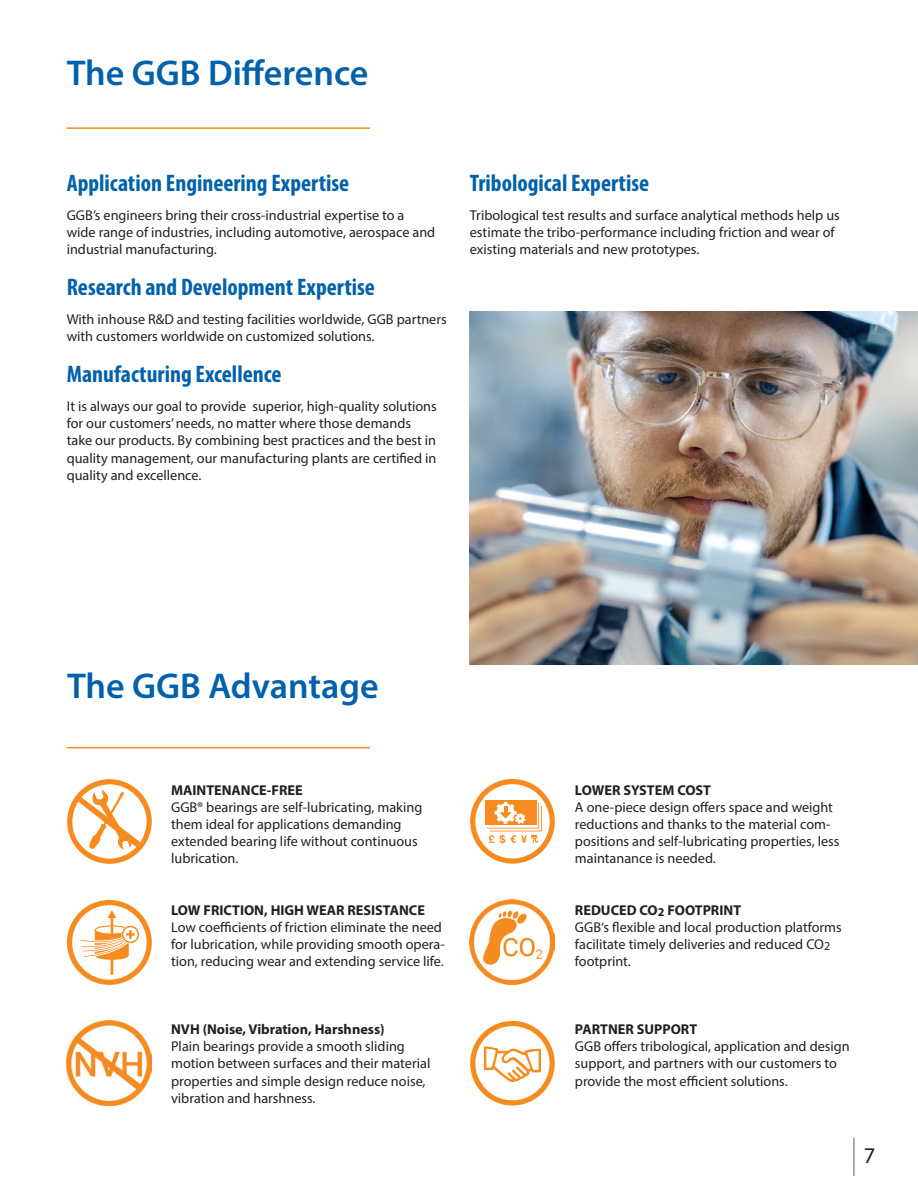
<style>
.page{position:relative;width:918px;height:1188px;background:#fff}
.page>*{position:absolute;margin:0;border:0;box-sizing:border-box;transform-origin:0 0}
.t1{font:600 36px "Myriad Pro";color:#0161aa}
.t2{font:700 condensed 24px "Myriad Pro";color:#0161aa}
.Copy_Myriad_10_12{font:22.5px "Myriad Pro";color:#231f20}
.t3{font:14.25px/17.1px "Myriad Pro";color:#231f20}
.t4{font:700 14.25px "Myriad Pro";color:#231f20}
</style>
<div class="page">
<hr style="left:853px;top:1138px;width:2px;height:38px;background:#939598">
<img style="left:470px;top:312px;width:448px;height:353px">
<hr style="left:67px;top:127px;width:303px;height:2px;background:#f68c1f">
<hr style="left:67px;top:747px;width:303px;height:1px;background:#f68c1f">
<svg style="left:470px;top:1021px;width:85px;height:85px"></svg>
<svg style="left:67px;top:779px;width:85px;height:85px"></svg>
<svg style="left:470px;top:779px;width:85px;height:85px"></svg>
<svg style="left:67px;top:900px;width:85px;height:85px"></svg>
<img style="left:67px;top:1021px;width:85px;height:85px">
<img style="left:470px;top:900px;width:85px;height:85px">
<p class="t1" style="left:67px;top:50px;width:303px">The GGB Difference</p>
<p class="t2" style="left:67px;top:168px;width:284px">Application Engineering Expertise</p>
<p class="t3" style="left:67px;top:207px;width:370px">GGB’s engineers bring their cross-industrial expertise to a wide range of industries, including automotive, aerospace and industrial manufacturing.</p>
<p class="t2" style="left:67px;top:272px;width:310px">Research and Development Expertise</p>
<p class="t3" style="left:67px;top:311px;width:382px">With inhouse R&amp;D and testing facilities worldwide, GGB partners with customers worldwide on customized solutions.</p>
<p class="t2" style="left:67px;top:359px;width:216px">Manufacturing Excellence</p>
<p class="t3" style="left:67px;top:398px;width:372px">It is always our goal to provide superior, high-quality solutions for our customers’ needs, no matter where those demands take our products. By combining best practices and the best in quality management, our manufacturing plants are certified in quality and excellence.</p>
<p class="t2" style="left:470px;top:168px;width:181px">Tribological Expertise</p>
<p class="t3" style="left:470px;top:207px;width:372px">Tribological test results and surface analytical methods help us estimate the tribo-performance including friction and wear of existing materials and new prototypes.</p>
<p class="t1" style="left:67px;top:663px;width:313px">The GGB Advantage</p>
<p class="t4" style="left:171px;top:781px;width:133px">MAINTENANCE-FREE</p>
<p class="t3" style="left:171px;top:798px;width:253px">GGB® bearings are self-lubricating, making them ideal for applications demanding extended bearing life without continuous lubrication.</p>
<p class="t4" style="left:171px;top:900px;width:255px">LOW FRICTION, HIGH WEAR RESISTANCE</p>
<p class="t3" style="left:171px;top:918px;width:275px">Low coefficients of friction eliminate the need for lubrication, while providing smooth opera&shy;tion, reducing wear and extending service life.</p>
<p class="t4" style="left:171px;top:1020px;width:215px">NVH (Noise, Vibration, Harshness)</p>
<p class="t3" style="left:171px;top:1038px;width:261px">Plain bearings provide a smooth sliding motion between surfaces and their material properties and simple design reduce noise, vibration and harshness.</p>
<p class="t4" style="left:575px;top:781px;width:138px">LOWER SYSTEM COST</p>
<p class="t3" style="left:575px;top:798px;width:266px">A one-piece design offers space and weight reductions and thanks to the material com&shy;positions and self-lubricating properties, less maintanance is needed.</p>
<p class="t4" style="left:575px;top:900px;width:168px">REDUCED CO<sub>2</sub> FOOTPRINT</p>
<p class="t3" style="left:575px;top:918px;width:268px">GGB‘s flexible and local production platforms facilitate timely deliveries and reduced CO<sub>2 </sub>footprint.</p>
<p class="t4" style="left:575px;top:1020px;width:124px">PARTNER SUPPORT</p>
<p class="t3" style="left:575px;top:1038px;width:276px">GGB offers tribological, application and design support, and partners with our customers to provide the most efficient solutions.</p>
<p class="Copy_Myriad_10_12" style="left:864px;top:1142px;width:13px">7</p>
</div>
